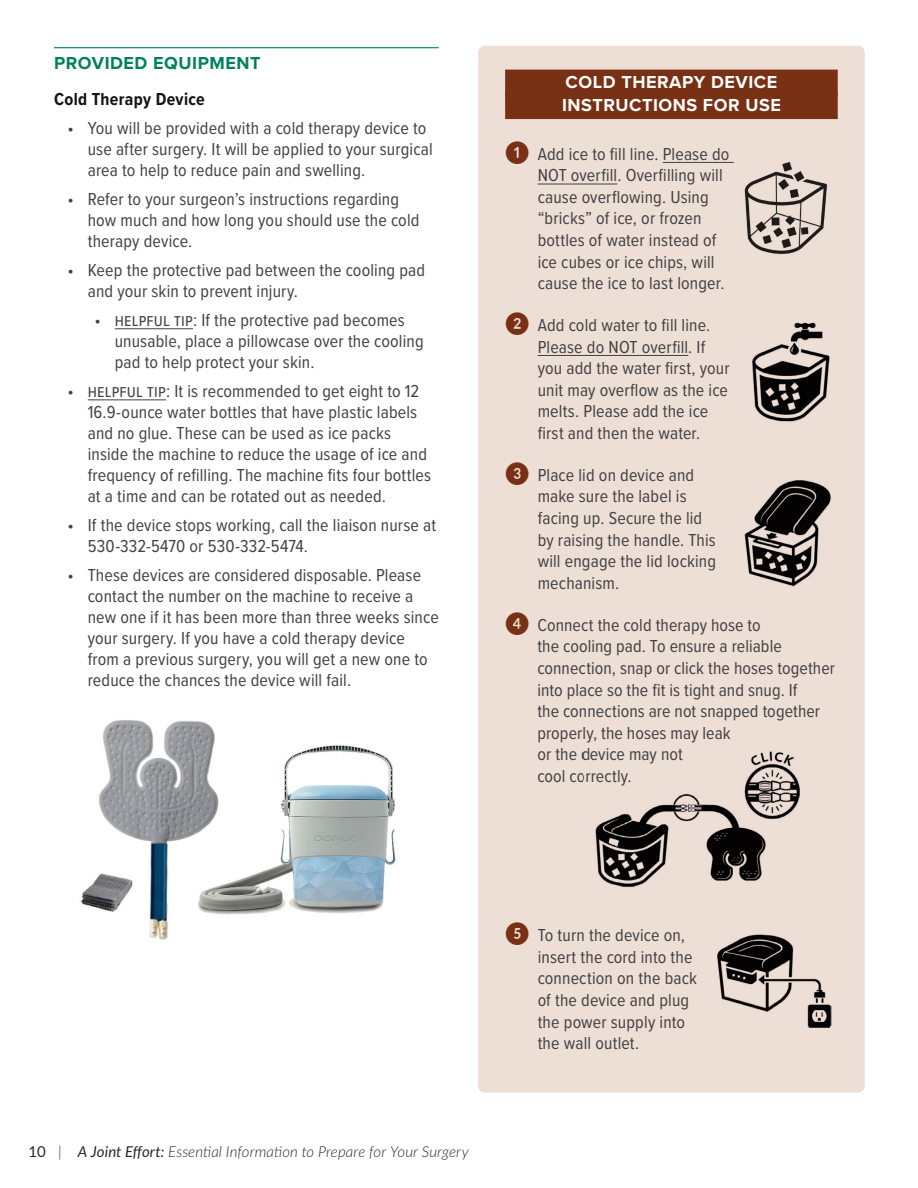
<style>
.page{position:relative;width:918px;height:1188px;background:#fff}
.page>*{position:absolute;margin:0;border:0;box-sizing:border-box;transform-origin:0 0}
.t1{font:18px/21.6px "Proxima Nova Cond";letter-spacing:.01em;color:#414042}
.t2{font:700 18px/22.5px "Proxima Nova";letter-spacing:.03em;color:#fff}
.t3{font:700 18px "Proxima Nova";letter-spacing:.03em;color:#00815e}
.t4{font:700 18px "Proxima Nova Cond";letter-spacing:.02em;color:#141414}
.t5{font:italic 300 15px "Lato";letter-spacing:.005em;color:#292829}
.s1{font-family:"Lato";font-size:21.9px;color:#783114}
.s2{font-weight:400;font-style:normal}
.s3{font-style:normal}
.s4{font-weight:400}
</style>
<div class="page">
<hr style="left:54px;top:47px;width:385px;height:1px;background:#00815e">
<hr style="left:115px;top:328px;width:78px;height:1px;background:#414042">
<hr style="left:88px;top:399px;width:78px;height:1px;background:#414042">
<img style="left:80px;top:720px;width:316px;height:220px">
<div style="left:478px;top:46px;width:387px;height:1047px;background:#eedfd6;border-radius:7px"></div>
<div style="left:505px;top:70px;width:333px;height:27px;background:#783114"></div>
<div style="left:505px;top:92px;width:333px;height:27px;background:#783114"></div>
<hr style="left:663px;top:162px;width:71px;height:1px;background:#414042">
<hr style="left:538px;top:184px;width:79px;height:1px;background:#414042">
<hr style="left:538px;top:355px;width:150px;height:1px;background:#414042">
<img style="left:595px;top:751px;width:205px;height:136px">
<img style="left:752px;top:322px;width:78px;height:100px">
<img style="left:717px;top:934px;width:115px;height:94px">
<img style="left:744px;top:161px;width:84px;height:94px">
<img style="left:744px;top:480px;width:87px;height:107px">
<p class="t3" style="left:54px;top:49px;width:208px">PROVIDED EQUIPMENT</p>
<p class="t4" style="left:54px;top:85px;width:152px">Cold Therapy Device</p>
<p class="t1" style="left:88px;top:116px;width:346px;line-height:21px;text-indent:-20px">• You will be provided with a cold therapy device to use after surgery. It will be applied to your surgical area to help to reduce pain and swelling.</p>
<p class="t1" style="left:88px;top:188px;width:333px;line-height:21px;text-indent:-20px">• Refer to your surgeon’s instructions regarding how much and how long you should use the cold therapy device.</p>
<p class="t1" style="left:88px;top:259px;width:339px;line-height:21px;text-indent:-20px">• Keep the protective pad between the cooling pad and your skin to prevent injury.</p>
<p class="t1" style="left:115px;top:309px;width:310px;line-height:21px;text-indent:-20px">• helpful tip: If the protective pad becomes unusable, place a pillowcase over the cooling pad to help protect your skin.</p>
<p class="t1" style="left:88px;top:380px;width:345px;line-height:21px;text-indent:-20px">• helpful tip: It is recommended to get eight to 12<br>16.9-ounce water bottles that have plastic labels and no glue. These can be used as ice packs inside the machine to reduce the usage of ice and frequency of refilling. The machine fits four bottles at a time and can be rotated out as needed.</p>
<p class="t1" style="left:88px;top:514px;width:350px;line-height:21px;text-indent:-20px">• If the device stops working, call the liaison nurse at<br>530-332-5470 or 530-332-5474.</p>
<p class="t1" style="left:88px;top:564px;width:353px;line-height:21px;text-indent:-20px">• These devices are considered disposable. Please contact the number on the machine to receive a new one if it has been more than three weeks since your surgery. If you have a cold therapy device from a previous surgery, you will get a new one to reduce the chances the device will fail.</p>
<p class="t2" style="left:562px;top:71px;width:220px">COLD THERAPY DEVICE<br>INSTRUCTIONS FOR USE</p>
<p class="t1" style="left:538px;top:142px;width:193px;text-indent:-33px"><span class="s1">❶</span> Add ice to fill line. Please do<br>NOT overfill. Overfilling will cause overflowing. Using “bricks” of ice, or frozen bottles of water instead of ice cubes or ice chips, will cause the ice to last longer.</p>
<p class="t1" style="left:538px;top:313px;width:194px;text-indent:-33px"><span class="s1">❷</span> Add cold water to fill line.<br>Please do NOT overfill. If you add the water first, your unit may overflow as the ice melts. Please add the ice first and then the water.</p>
<p class="t1" style="left:538px;top:463px;width:180px;text-indent:-33px"><span class="s1">❸</span> Place lid on device and make sure the label is facing up. Secure the lid by raising the handle. This will engage the lid locking mechanism.</p>
<p class="t1" style="left:537px;top:613px;width:299px;text-indent:-32px"><span class="s1">❹</span> Connect the cold therapy hose to<br>the cooling pad. To ensure a reliable connection, snap or click the hoses together into place so the fit is tight and snug. If<br>the connections are not snapped together properly, the hoses may leak<br>or the device may not<br>cool correctly.</p>
<p class="t1" style="left:538px;top:924px;width:161px;text-indent:-33px"><span class="s1">❺</span> To turn the device on, insert the cord into the connection on the back of the device and plug the power supply into the wall outlet.</p>
<p class="t5" style="left:28px;top:1141px;width:442px"><span class="s2">10</span> <span class="s3">|</span> <span class="s4">A Joint Effort:</span> Essential Information to Prepare for Your Surgery</p>
</div>
